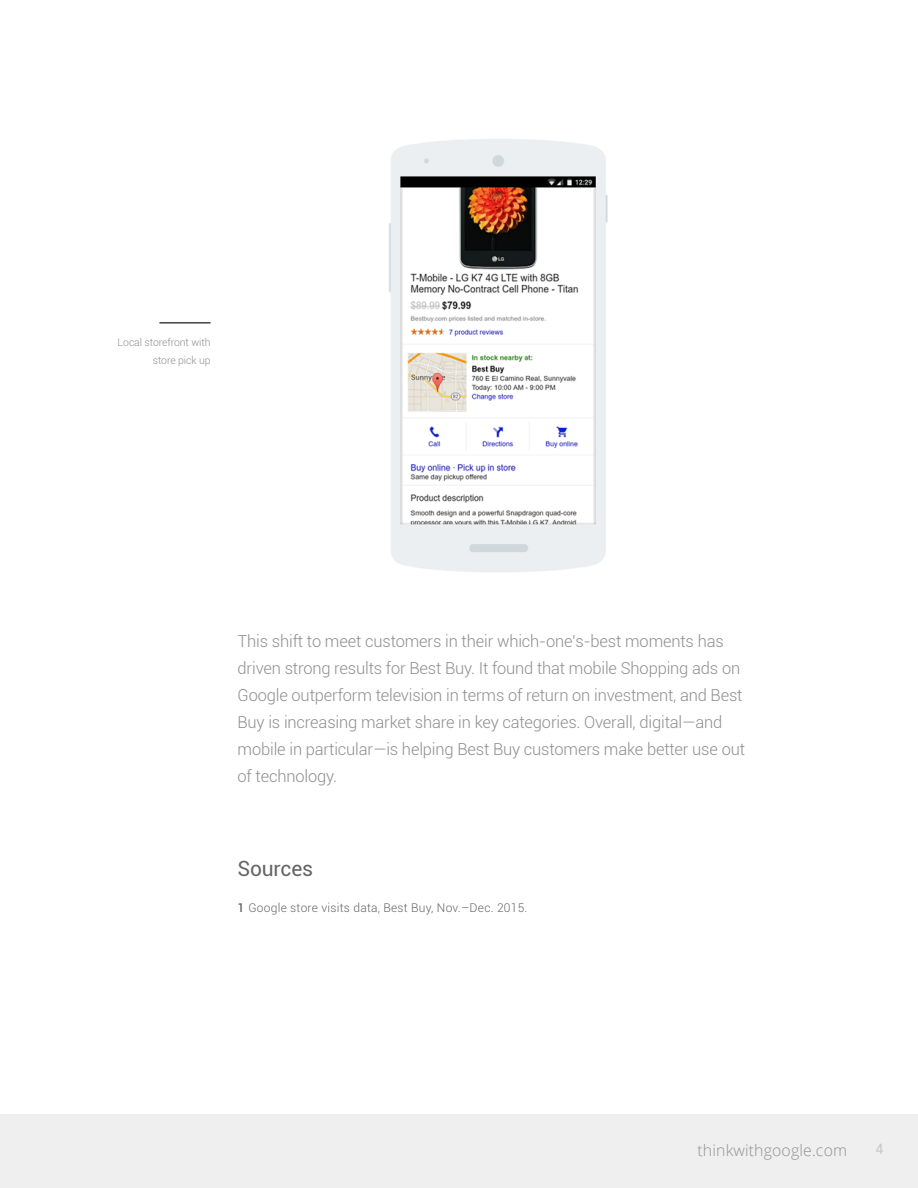
<style>
.page{position:relative;width:918px;height:1188px;background:#fff}
.page>*{position:absolute;margin:0;border:0;box-sizing:border-box;transform-origin:0 0}
.t1{font:21px "Roboto";letter-spacing:-.01em;color:#646464}
.t2{font:300 16.5px/27px "Roboto";letter-spacing:-.01em;color:#8e8e8e}
.t3{font:300 15.75px "Open Sans";letter-spacing:.01em;color:#666766}
.t4{font:14.25px "Roboto";color:#c9c9c9}
.t5{font:300 12px "Roboto";letter-spacing:.02em;color:#656565}
.t6{font:300 10.5px/18px "Roboto";letter-spacing:-.01em;color:#8e8e8e;text-align:right}
.s1{font-weight:500}
</style>
<div class="page">
<div style="left:0;top:1114px;width:918px;height:74px;background:#f0eff0"></div>
<img style="left:389px;top:139px;width:219px;height:433px">
<hr style="left:159px;top:322px;width:52px;height:2px;background:#424242">
<p class="t6" style="left:118px;top:333px;width:95px">Local storefront with store pick up</p>
<p class="t2" style="left:238px;top:627px;width:509px">This shift to meet customers in their which-one’s-best moments has driven strong results for Best Buy. It found that mobile Shopping ads on Google outperform television in terms of return on investment, and Best Buy is increasing market share in key categories. Overall, digital—and mobile in particular—is helping Best Buy customers make better use out of technology.</p>
<p class="t1" style="left:238px;top:854px;width:77px">Sources</p>
<p class="t5" style="left:238px;top:899px;width:291px"><span class="s1">1</span> Google store visits data, Best Buy, Nov.–Dec. 2015.</p>
<p class="t3" style="left:698px;top:1140px;width:151px">thinkwithgoogle.com</p>
<p class="t4" style="left:876px;top:1139px;width:10px">4</p>
</div>
